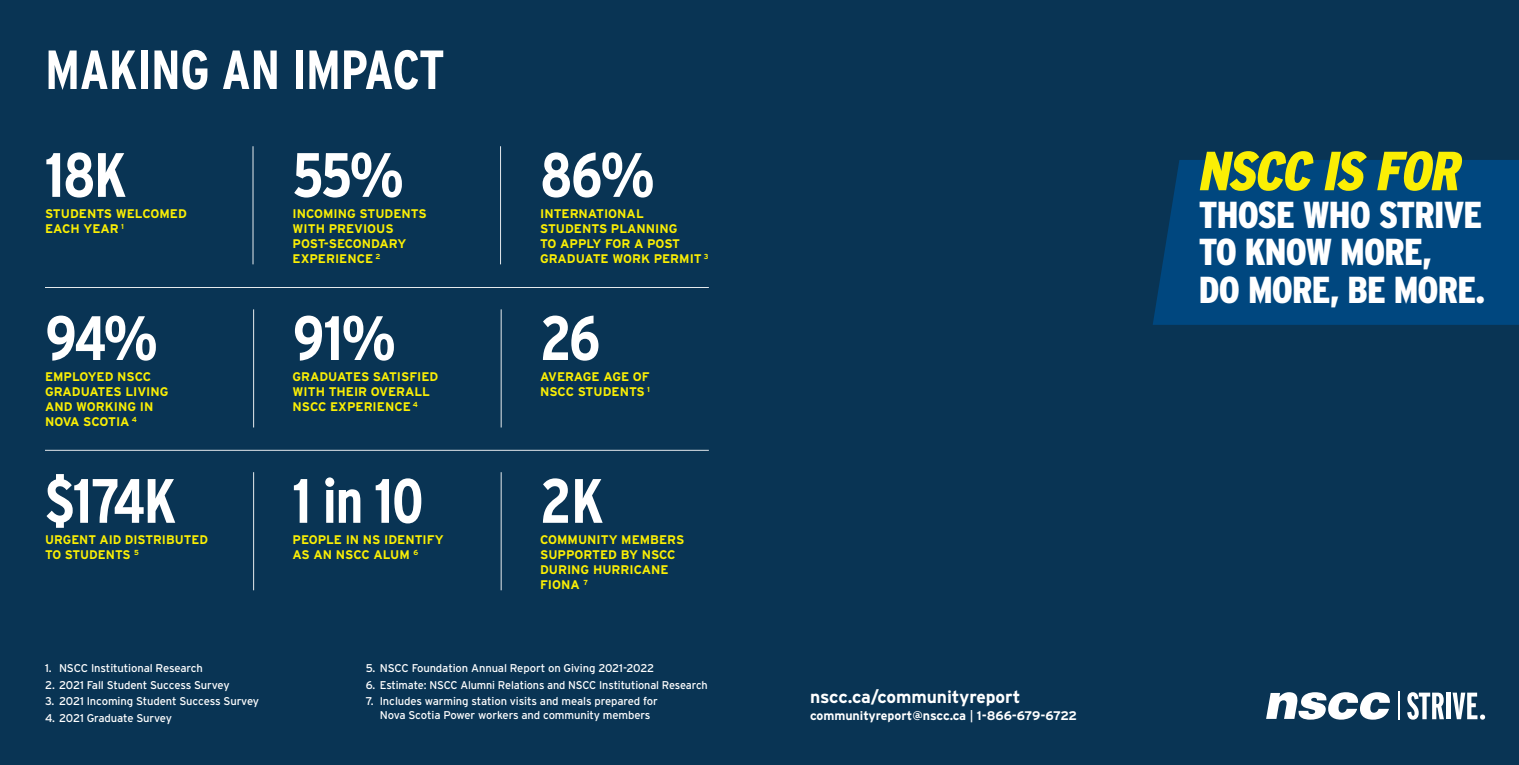
<style>
.page{position:relative;width:1519px;height:765px;background:#fff}
.page>*{position:absolute;margin:0;border:0;box-sizing:border-box;transform-origin:0 0}
.t1{font:700 condensed 62.5px "Interstate";letter-spacing:-.025em;color:#fff}
.t2{font:700 condensed 55px "Interstate";letter-spacing:-.01em;color:#fff}
.t3{font:italic 900 condensed 55px "Interstate";color:#fbef04}
.t4{font:900 condensed 37.5px/37.5px "Interstate";letter-spacing:-.025em;color:#fff}
.t5{font:700 17.5px "Interstate";letter-spacing:-.005em;color:#fff}
.t6{font:700 12.5px/15px "Interstate";color:#fbef04}
.t7{font:700 12.5px "Interstate";letter-spacing:-.005em;color:#fff}
.t8{font:11.25px/13.8px "Interstate";letter-spacing:-.01em;color:#fff;text-align:center}
.s1{font-weight:400}
</style>
<div class="page">
<div style="left:0;top:0;width:754px;height:765px;background:#093454"></div>
<hr style="left:45px;top:287px;width:664px;height:1px;background:#fff">
<hr style="left:45px;top:450px;width:664px;height:1px;background:#fff">
<hr style="left:253px;top:146px;width:1px;height:118px;background:#fff">
<hr style="left:500px;top:146px;width:1px;height:118px;background:#fff">
<hr style="left:501px;top:309px;width:1px;height:119px;background:#fff">
<hr style="left:501px;top:472px;width:1px;height:118px;background:#fff">
<hr style="left:253px;top:309px;width:1px;height:119px;background:#fff">
<hr style="left:253px;top:472px;width:1px;height:118px;background:#fff">
<div style="left:754px;top:0;width:765px;height:765px;background:#093454"></div>
<div style="left:1153px;top:160px;width:366px;height:165px;background:#00477f"></div>
<svg style="left:1266px;top:692px;width:124px;height:28px"></svg>
<svg style="left:1407px;top:692px;width:37px;height:28px"></svg>
<hr style="left:1446px;top:693px;width:4px;height:26px;background:#fff">
<svg style="left:1452px;top:693px;width:33px;height:27px"></svg>
<hr style="left:1397px;top:692px;width:2px;height:28px;background:#fff">
<p class="t2" style="left:45px;top:36px;width:401px">MAKING AN IMPACT</p>
<p class="t1" style="left:45px;top:137px;width:83px">18K</p>
<p class="t6" style="left:45px;top:206px;width:143px">STUDENTS WELCOMED<br>EACH YEAR <sup>1</sup></p>
<p class="t1" style="left:45px;top:300px;width:114px">94%</p>
<p class="t6" style="left:45px;top:369px;width:125px">EMPLOYED NSCC<br>GRADUATES LIVING<br>AND WORKING IN<br>NOVA SCOTIA <sup>4</sup></p>
<p class="t1" style="left:45px;top:463px;width:133px">$174K</p>
<p class="t6" style="left:45px;top:532px;width:165px">URGENT AID DISTRIBUTED<br>TO STUDENTS <sup>5</sup></p>
<p class="t1" style="left:293px;top:137px;width:113px">55%</p>
<p class="t6" style="left:292px;top:221px;width:115px">WITH PREVIOUS<br>POST-SECONDARY<br>EXPERIENCE <sup>2</sup></p>
<p class="t6" style="left:292px;top:206px;width:136px">INCOMING STUDENTS</p>
<p class="t1" style="left:292px;top:300px;width:105px">91%</p>
<p class="t6" style="left:292px;top:369px;width:147px">GRADUATES SATISFIED<br>WITH THEIR OVERALL<br>NSCC EXPERIENCE <sup>4</sup></p>
<p class="t1" style="left:292px;top:463px;width:133px">1 in 10</p>
<p class="t6" style="left:292px;top:532px;width:153px">PEOPLE IN NS IDENTIFY<br>AS AN NSCC ALUM <sup>6</sup></p>
<p class="t1" style="left:540px;top:137px;width:116px">86%</p>
<p class="t6" style="left:540px;top:206px;width:170px">INTERNATIONAL<br>STUDENTS PLANNING<br>TO APPLY FOR A POST<br>GRADUATE WORK PERMIT <sup>3</sup></p>
<p class="t1" style="left:540px;top:300px;width:62px">26</p>
<p class="t6" style="left:540px;top:369px;width:111px">AVERAGE AGE OF<br>NSCC STUDENTS <sup>1</sup></p>
<p class="t1" style="left:540px;top:463px;width:65px">2K</p>
<p class="t6" style="left:540px;top:532px;width:146px">COMMUNITY MEMBERS<br>SUPPORTED BY NSCC<br>DURING HURRICANE<br>FIONA <sup>7</sup></p>
<p class="t8" style="left:45px;top:661px;width:160px">1. NSCC Institutional Research</p>
<p class="t8" style="left:45px;top:678px;width:186px">2. 2021 Fall Student Success Survey</p>
<p class="t8" style="left:45px;top:694px;width:216px">3. 2021 Incoming Student Success Survey</p>
<p class="t8" style="left:45px;top:711px;width:128px">4. 2021 Graduate Survey</p>
<p class="t8" style="left:366px;top:661px;width:290px">5. NSCC Foundation Annual Report on Giving 2021-2022</p>
<p class="t8" style="left:366px;top:678px;width:344px">6. Estimate: NSCC Alumni Relations and NSCC Institutional Research</p>
<p class="t8" style="left:366px;top:694px;width:294px">7. Includes warming station visits and meals prepared for<br>Nova Scotia Power workers and community members</p>
<p class="t5" style="left:810px;top:686px;width:212px">nscc.ca/communityreport</p>
<p class="t7" style="left:810px;top:708px;width:268px">communityreport@nscc.ca <span class="s1">|</span> 1-866-679-6722</p>
<p class="t3" style="left:1197px;top:137px;width:276px">NSCC IS FOR</p>
<p class="t4" style="left:1199px;top:195px;width:288px">THOSE WHO STRIVE<br>TO KNOW MORE,<br>DO MORE, BE MORE.</p>
</div>
